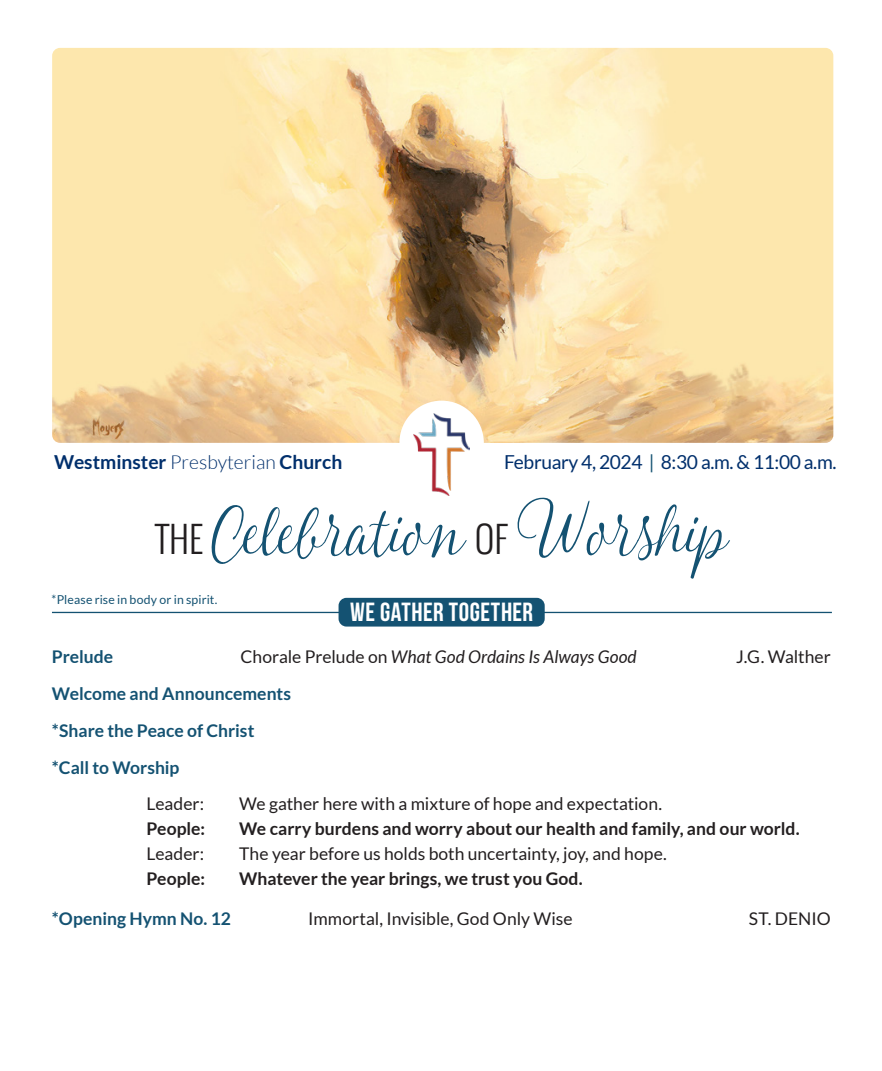
<style>
.page{position:relative;width:882px;height:1071px;background:#fff}
.page>*{position:absolute;margin:0;border:0;box-sizing:border-box;transform-origin:0 0}
.t1{font:100.1px "Fabulous";color:#145272}
.t2{font:300 36.4px "Oswald";color:#231f20}
.t3{font:26.25px "Bebas Neue";letter-spacing:.02em;color:#fff}
.t4{font:19.25px "Lato";letter-spacing:-.02em;color:#002f6c}
.t5{font:700 19.25px "Lato";color:#002f6c}
.t6{font:17.5px "Lato";color:#231f20}
.t7{font:700 17.5px "Lato";letter-spacing:.005em;color:#231f20}
.t8{font:700 17.5px "Lato";color:#145272}
.t9{font:italic 17.5px "Lato";letter-spacing:-.005em;color:#231f20}
.t10{font:12.25px "Lato";letter-spacing:.01em;color:#145272}
.s1{font-weight:300}
.s2{color:#145272}
.s3{font-style:normal}
</style>
<div class="page">
<div style="left:339px;top:598px;width:206px;height:29px;background:#145272;border-radius:8px"></div>
<hr style="left:52px;top:612px;width:292px;height:1px;background:#145272">
<hr style="left:541px;top:612px;width:291px;height:1px;background:#145272">
<img style="left:52px;top:48px;width:781px;height:395px">
<div style="left:399px;top:401px;width:85px;height:84px;background:#fff;border-radius:50%"></div>
<img style="left:413px;top:413px;width:57px;height:82px">
<p class="t5" style="left:54px;top:451px;width:290px">Westminster <span class="s1">Presbyterian</span> Church</p>
<p class="t4" style="left:504px;top:451px;width:334px">February 4, 2024 <span class="s2">|</span> 8:30 a.m. &amp; 11:00 a.m.</p>
<p class="t2" style="left:156px;top:512px;width:49px">THE</p>
<p class="t1" style="left:210px;top:481px;width:254px">Celebration</p>
<p class="t2" style="left:475px;top:512px;width:34px">OF</p>
<p class="t1" style="left:517px;top:481px;width:211px">Worship</p>
<p class="t10" style="left:52px;top:593px;width:167px">*Please rise in body or in spirit.</p>
<p class="t3" style="left:350px;top:598px;width:185px">WE GATHER TOGETHER</p>
<p class="t8" style="left:52px;top:647px;width:63px">Prelude</p>
<p class="t9" style="left:241px;top:647px;width:398px"><span class="s3">Chorale Prelude on</span> What God Ordains Is Always Good</p>
<p class="t6" style="left:736px;top:647px;width:96px">J.G. Walther</p>
<p class="t8" style="left:52px;top:684px;width:241px">Welcome and Announcements</p>
<p class="t8" style="left:52px;top:720px;width:204px">*Share the Peace of Christ</p>
<p class="t8" style="left:52px;top:757px;width:129px">*Call to Worship</p>
<p class="t6" style="left:146px;top:794px;width:59px">Leader:</p>
<p class="t6" style="left:239px;top:794px;width:424px">We gather here with a mixture of hope and expectation.</p>
<p class="t7" style="left:146px;top:819px;width:60px">People:</p>
<p class="t7" style="left:239px;top:819px;width:562px">We carry burdens and worry about our health and family, and our world.</p>
<p class="t6" style="left:146px;top:844px;width:59px">Leader:</p>
<p class="t6" style="left:239px;top:844px;width:429px">The year before us holds both uncertainty, joy, and hope.</p>
<p class="t7" style="left:146px;top:868px;width:60px">People:</p>
<p class="t7" style="left:239px;top:868px;width:345px">Whatever the year brings, we trust you God.</p>
<p class="t8" style="left:52px;top:909px;width:181px">*Opening Hymn No. 12</p>
<p class="t6" style="left:308px;top:909px;width:266px">Immortal, Invisible, God Only Wise</p>
<p class="t6" style="left:749px;top:909px;width:83px">ST. DENIO</p>
</div>
